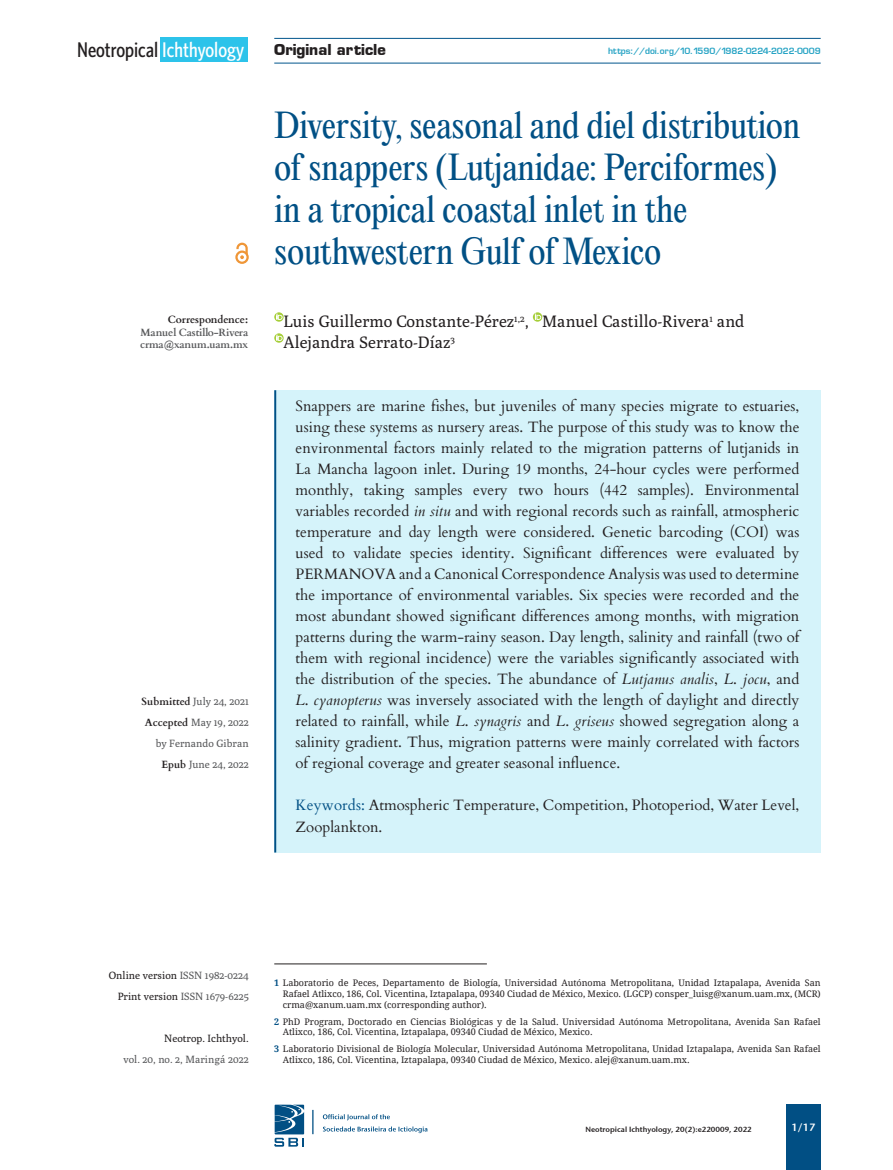
<style>
.page{position:relative;width:893px;height:1170px;background:#fff}
.page>*{position:absolute;margin:0;border:0;box-sizing:border-box;transform-origin:0 0}
.t1{font:33px/42px "Editorial New";letter-spacing:-.02em;color:#015085}
.t2{font:500 21.3px "Whitney Condensed";color:#231f20}
.t3{font:16.5px/21px "Poly";color:#231f20}
.t4{font:700 15.75px "Eugenio";color:#231f20}
.t5{font:15px/21px "Cardo";color:#231f20;text-align:justify}
.t6{font:10.5px/21px "Poly";color:#57585a;text-align:right}
.t7{font:10.5px "Poly";color:#231f20}
.t8{font:700 10.5px/12.6px "Cardo";letter-spacing:-.015em;color:#57585a}
.t9{font:700 10.5px "Cardo";color:#231f20}
.t10{font:10.5px "Stone Sans Sem ITCTT Semi";color:#fff}
.NI_Rodapes{font:9px/10.8px "Droid Serif";color:#231f20}
.t11{font:9px "Eugenio Medium Normal";color:#26a3c4}
.t12{font:7.5px "Stone Sans Sem ITCTT Semi";color:#231f20}
.s1{color:#fff}
.s2{font-family:"Cardo";font-weight:700;color:#231f20}
.s3{font-style:italic}
.s4{color:#015085}
.s5{color:#57585a}
.s6{color:#231f20}
.s7{font-weight:700;color:#014f84}
</style>
<div class="page">
<div style="left:786px;top:1104px;width:35px;height:65px;background:#014f84"></div>
<hr style="left:274px;top:63px;width:547px;height:1px;background:#01558c">
<hr style="left:274px;top:38px;width:547px;height:1px;background:#01558c">
<svg style="left:323px;top:1126px;width:104px;height:6px"></svg>
<svg style="left:323px;top:1114px;width:67px;height:6px"></svg>
<svg style="left:312px;top:1109px;width:1px;height:25px"></svg>
<svg style="left:274px;top:1104px;width:30px;height:42px"></svg>
<div style="left:160px;top:37px;width:88px;height:25px;background:#2dc3ea"></div>
<div style="left:274px;top:390px;width:547px;height:462px;background:#d5f3fa"></div>
<hr style="left:274px;top:390px;width:2px;height:462px;background:#015085">
<svg style="left:274px;top:312px;width:10px;height:10px"></svg>
<svg style="left:276px;top:313px;width:7px;height:7px"></svg>
<svg style="left:533px;top:312px;width:9px;height:10px"></svg>
<svg style="left:535px;top:313px;width:7px;height:7px"></svg>
<svg style="left:274px;top:333px;width:10px;height:10px"></svg>
<svg style="left:276px;top:334px;width:7px;height:7px"></svg>
<hr style="left:274px;top:963px;width:213px;height:1px;background:#231f20">
<svg style="left:235px;top:243px;width:14px;height:21px"></svg>
<h2 class="t2" style="left:77px;top:37px;width:169px">Neotropical <span class="s1">Ichthyology</span></h2>
<p class="t4" style="left:274px;top:40px;width:113px">Original article</p>
<p class="t11" style="left:608px;top:45px;width:214px">https://doi.org/10.1590/1982-0224-2022-0009</p>
<p class="t9" style="left:168px;top:311px;width:82px">Correspondence:</p>
<p class="t8" style="left:140px;top:325px;width:110px">Manuel Castillo-Rivera crma@xanum.uam.mx</p>
<p class="t6" style="left:142px;top:691px;width:109px"><span class="s2">Submitted</span> July 24, 2021<br><span class="s2">Accepted</span> May 19, 2022 by Fernando Gibran<br><span class="s2">Epub</span> June 24, 2022</p>
<p class="t1" style="left:274px;top:104px;width:528px">Diversity, seasonal and diel distribution of snappers (Lutjanidae: Perciformes) in a tropical coastal inlet in the southwestern Gulf of Mexico</p>
<p class="t3" style="left:284px;top:311px;width:462px">Luis Guillermo Constante-Pérez<sup>1,2</sup>, Manuel Castillo-Rivera<sup>1</sup> and<br>Alejandra Serrato-Díaz<sup>3</sup></p>
<p class="t5" style="left:296px;top:395px;width:505px">Snappers are marine fishes, but juveniles of many species migrate to estuaries, using these systems as nursery areas. The purpose of this study was to know the environmental factors mainly related to the migration patterns of lutjanids in La Mancha lagoon inlet. During 19 months, 24-hour cycles were performed monthly, taking samples every two hours (442 samples). Environmental variables recorded <span class="s3">in situ</span> and with regional records such as rainfall, atmospheric temperature and day length were considered. Genetic barcoding (COI) was used to validate species identity. Significant differences were evaluated by PERMANOVA and a Canonical Correspondence Analysis was used to determine the importance of environmental variables. Six species were recorded and the most abundant showed significant differences among months, with migration patterns during the warm-rainy season. Day length, salinity and rainfall (two of them with regional incidence) were the variables significantly associated with the distribution of the species. The abundance of <span class="s3">Lutjanus analis</span>, <span class="s3">L</span>. <span class="s3">jocu</span>, and <span class="s3">L</span>. <span class="s3">cyanopterus</span> was inversely associated with the length of daylight and directly related to rainfall, while <span class="s3">L</span>. <span class="s3">synagris</span> and <span class="s3">L</span>. <span class="s3">griseus</span> showed segregation along a salinity gradient. Thus, migration patterns were mainly correlated with factors of regional coverage and greater seasonal influence.</p>
<p class="t5" style="left:296px;top:794px;width:505px"><span class="s4">Keywords:</span> Atmospheric Temperature, Competition, Photoperiod, Water Level,<br>Zooplankton.</p>
<p class="t7" style="left:109px;top:968px;width:141px">Online version <span class="s5">ISSN 1982-0224</span></p>
<p class="t6" style="left:118px;top:985px;width:133px"><span class="s6">Print version</span> ISSN 1679-6225</p>
<p class="t7" style="left:164px;top:1031px;width:86px">Neotrop. Ichthyol.</p>
<p class="t6" style="left:123px;top:1048px;width:127px">vol. 20, no. 2, Maringá 2022</p>
<p class="NI_Rodapes" style="left:283px;top:977px;width:539px;text-align:justify;text-indent:-9px"><span class="s7">1</span> Laboratorio de Peces, Departamento de Biología, Universidad Autónoma Metropolitana, Unidad Iztapalapa, Avenida San Rafael Atlixco, 186, Col. Vicentina, Iztapalapa, 09340 Ciudad de México, Mexico. (LGCP) consper_luisg@xanum.uam.mx, (MCR) crma@xanum.uam.mx (corresponding author).</p>
<p class="NI_Rodapes" style="left:283px;top:1016px;width:539px;text-indent:-9px"><span class="s7">2</span> PhD Program, Doctorado en Ciencias Biológicas y de la Salud. Universidad Autónoma Metropolitana, Avenida San Rafael<br>Atlixco, 186, Col. Vicentina, Iztapalapa, 09340 Ciudad de México, Mexico.</p>
<p class="NI_Rodapes" style="left:283px;top:1043px;width:539px;text-indent:-9px"><span class="s7">3</span> Laboratorio Divisional de Biología Molecular, Universidad Autónoma Metropolitana, Unidad Iztapalapa, Avenida San Rafael<br>Atlixco, 186, Col. Vicentina, Iztapalapa, 09340 Ciudad de México, Mexico. alej@xanum.uam.mx.</p>
<p class="t12" style="left:585px;top:1122px;width:168px">Neotropical Ichthyology, 20(2):e220009, 2022</p>
<p class="t10" style="left:791px;top:1118px;width:25px">1/17</p>
</div>
